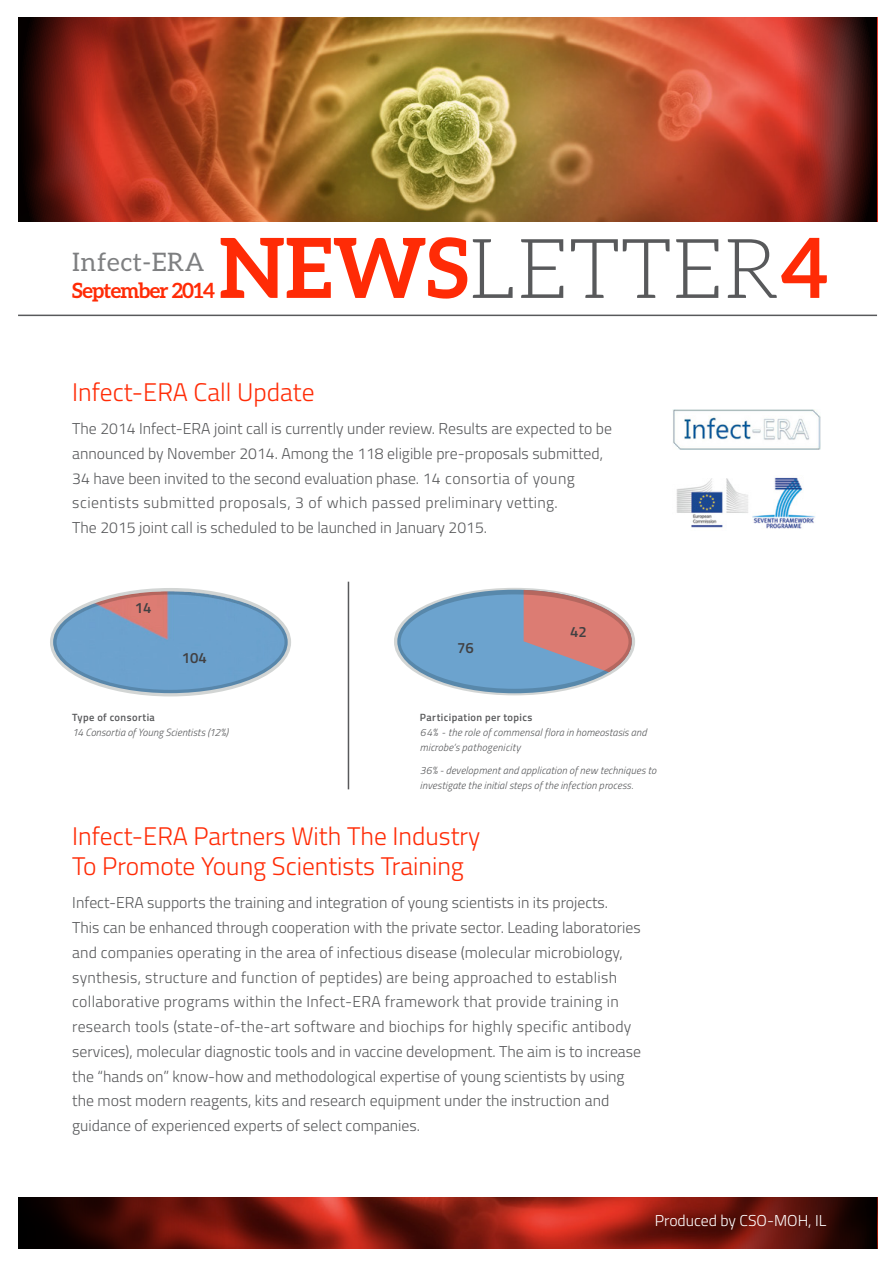
<style>
.page{position:relative;width:893px;height:1263px;background:#fff}
.page>*{position:absolute;margin:0;border:0;box-sizing:border-box;transform-origin:0 0}
.t1{font:300 82.95px "Aleo";color:#58595b}
.t2{font:300 25.5px/30px "Titillium";color:#ff2b06}
.t3{font:25.5px "Aleo";letter-spacing:.02em;color:#7e7f81}
.t4{font:700 21px "Aleo";letter-spacing:-.04em;color:#ff2b06}
.t5{font:300 15.75px/24.8px "Titillium";color:#58595b}
.t6{font:300 15.75px "Titillium";color:#fff}
.t7{font:600 14.85px "Titillium";color:#414042}
.t8{font:italic 300 10.5px/15px "Titillium";letter-spacing:.01em;color:#58595b}
.t9{font:600 10.5px "Titillium";letter-spacing:.04em;color:#58595b}
.s1{font-weight:700;color:#ff2b06}
</style>
<div class="page">
<svg style="left:18px;top:1197px;width:859px;height:51px;background:#6f160e"></svg>
<div style="left:397px;top:590px;width:235px;height:103px;background:#6ca3ce;border-radius:50%"></div>
<svg style="left:524px;top:590px;width:108px;height:103px"></svg>
<div style="left:394px;top:588px;width:241px;height:107px;border:7px solid #d2d5d4;border-radius:50%"></div>
<hr style="left:18px;top:315px;width:859px;height:1px;background:#58595b">
<img style="left:752px;top:477px;width:63px;height:52px">
<img style="left:676px;top:478px;width:72px;height:50px">
<img style="left:18px;top:17px;width:859px;height:204px">
<img style="left:673px;top:410px;width:148px;height:40px">
<hr style="left:348px;top:582px;width:1px;height:207px;background:#58595b">
<img style="left:53px;top:591px;width:235px;height:102px">
<div style="left:50px;top:588px;width:241px;height:108px;border:7px solid #d2d5d4;border-radius:50%"></div>
<h1 class="t1" style="left:219px;top:224px;width:611px"><span class="s1">NEWS</span>LETTER<span class="s1">4</span></h1>
<h2 class="t3" style="left:72px;top:247px;width:134px">Infect-ERA</h2>
<h3 class="t4" style="left:72px;top:278px;width:144px">September 2014</h3>
<h2 class="t2" style="left:72px;top:376px;width:244px">Infect-ERA Call Update</h2>
<p class="t5" style="left:72px;top:415px;width:541px">The 2014 Infect-ERA joint call is currently under review. Results are expected to be announced by November 2014. Among the 118 eligible pre-proposals submitted, 34 have been invited to the second evaluation phase. 14 consortia of young scientists submitted proposals 3, of which passed preliminary vetting.<br>The 2015 joint call is scheduled to be launched in January 2015.</p>
<p class="t7" style="left:135px;top:597px;width:18px">14</p>
<p class="t7" style="left:182px;top:646px;width:27px">104</p>
<p class="t9" style="left:72px;top:710px;width:84px">Type of consortia</p>
<p class="t8" style="left:72px;top:725px;width:158px">14 Consortia of Young Scientists )12%(</p>
<p class="t7" style="left:457px;top:637px;width:18px">76</p>
<p class="t7" style="left:570px;top:621px;width:18px">42</p>
<p class="t9" style="left:420px;top:710px;width:114px">Participation per topics</p>
<p class="t8" style="left:420px;top:725px;width:228px">64% - the role of commensal flora in homeostasis and microbe s’ pathogenicity</p>
<p class="t8" style="left:420px;top:762px;width:238px">36% - development and application of new techniques to investigate the initial steps of the infection process.</p>
<h2 class="t2" style="left:72px;top:820px;width:410px">Infect-ERA Partners With The Industry<br>To Promote Young Scientists Training</h2>
<p class="t5" style="left:72px;top:890px;width:570px">Infect-ERA supports the training and integration of young scientists in its projects.<br>This can be enhanced through cooperation with the private sector. Leading laboratories and companies operating in the area of infectious disease (molecular microbiology, synthesis, structure and function of peptides) are being approached to establish collaborative programs within the Infect-ERA framework that provide training in research tools (state-of-the-art software and biochips for highly specific antibody services ,) molecular diagnostic tools and in vaccine development. The aim is to increase the “hands on” know-how and methodological expertise of young scientists by using the most modern reagents, kits and research equipment under the instruction and guidance of experienced experts of select companies.</p>
<p class="t6" style="left:655px;top:1209px;width:173px">Produced by CSO-MOH IL,</p>
</div>
